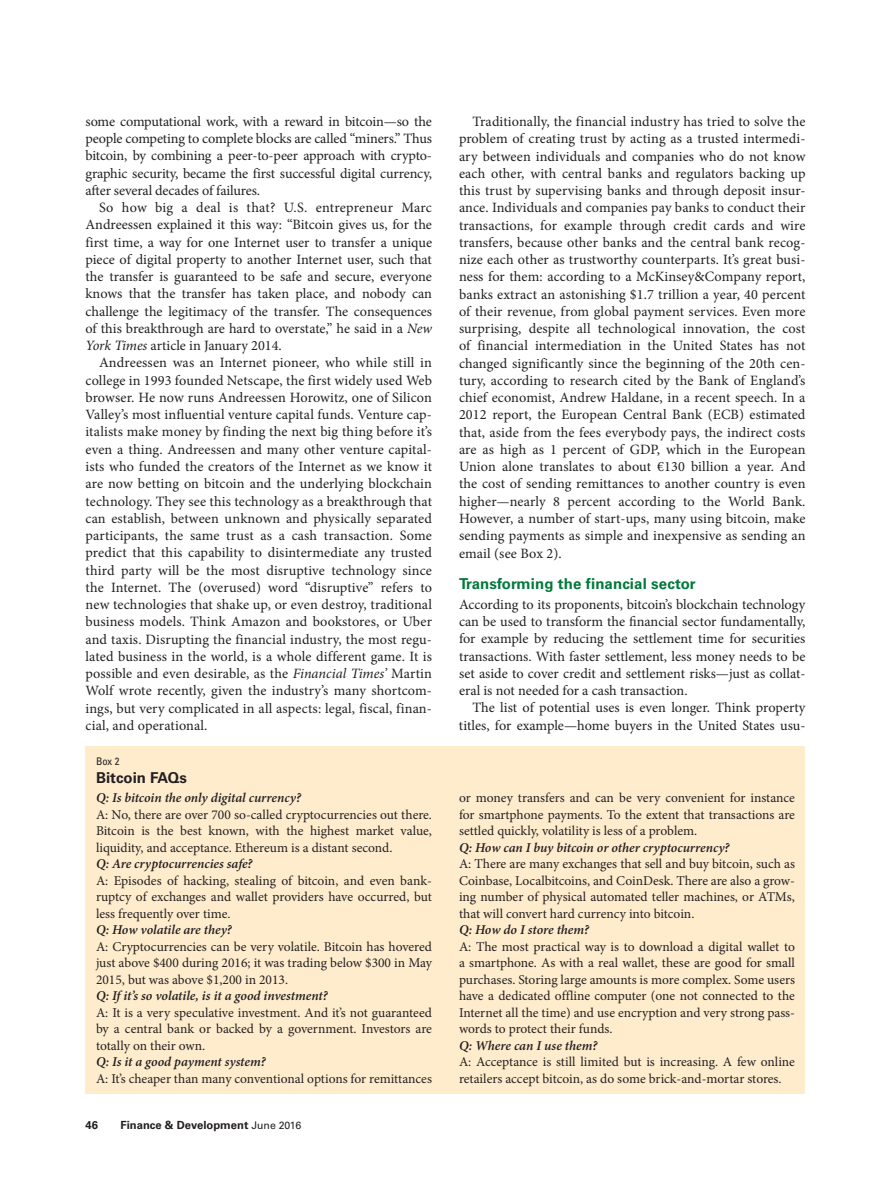
<style>
.page{position:relative;width:891px;height:1188px;background:#fff}
.page>*{position:absolute;margin:0;border:0;box-sizing:border-box;transform-origin:0 0}
.t1{font:700 15px "Univers LT Std";letter-spacing:.01em;color:#00793a}
.t2{font:700 15px "Univers LT Std";color:#231f20}
.t3{font:14.25px/17.2px "Minion Pro";color:#231f20;text-align:justify}
.t4{font:13.5px/16.5px "Minion Pro";letter-spacing:-.005em;color:#231f20;text-align:justify}
.t5{font:italic 600 13.5px "Minion Pro";letter-spacing:-.005em;color:#231f20}
.t6{font:700 11.25px "Univers LT Std";color:#231f20}
.t7{font:condensed 10.5px "Univers LT Std";color:#231f20}
.s1{font-style:italic}
.s2{font-weight:400;font-size:10.5px}
</style>
<div class="page">
<div style="left:86px;top:747px;width:720px;height:347px;background:#feeccd"></div>
<p class="t3" style="left:86px;top:113px;width:348px">some computational work, with a reward in bitcoin—so the people competing to complete blocks are called “miners.” Thus bitcoin, by combining a peer-to-peer approach with crypto&shy;graphic security, became the first successful digital currency, after several decades of failures.</p>
<p class="t3" style="left:86px;top:199px;width:348px;text-indent:13px">So how big a deal is that? U.S. entrepreneur Marc Andreessen explained it this way: “Bitcoin gives us, for the first time, a way for one Internet user to transfer a unique piece of digital property to another Internet user, such that the transfer is guaranteed to be safe and secure, everyone knows that the transfer has taken place, and nobody can challenge the legitimacy of the transfer. The consequences of this breakthrough are hard to overstate,” he said in a <span class="s1">New York Times</span> article in January 2014.</p>
<p class="t3" style="left:86px;top:354px;width:348px;text-indent:13px">Andreessen was an Internet pioneer, who while still in college in 1993 founded Netscape, the first widely used Web browser. He now runs Andreessen Horowitz, one of Silicon Valley’s most influential venture capital funds. Venture cap&shy;italists make money by finding the next big thing before it’s even a thing. Andreessen and many other venture capital&shy;ists who funded the creators of the Internet as we know it are now betting on bitcoin and the underlying blockchain technology. They see this technology as a breakthrough that can establish, between unknown and physically separated participants, the same trust as a cash transaction. Some predict that this capability to disintermediate any trusted third party will be the most disruptive technology since the Internet. The (overused) word “disruptive” refers to new technologies that shake up, or even destroy, traditional business models. Think Amazon and bookstores, or Uber and taxis. Disrupting the financial industry, the most regu&shy;lated business in the world, is a whole different game. It is possible and even desirable, as the <span class="s1">Financial Times’</span> Martin Wolf wrote recently, given the industry’s many shortcom&shy;ings, but very complicated in all aspects: legal, fiscal, finan&shy;cial, and operational.</p>
<p class="t7" style="left:96px;top:754px;width:25px">Box 2</p>
<p class="t2" style="left:96px;top:769px;width:93px">Bitcoin FAQs</p>
<p class="t5" style="left:96px;top:788px;width:206px">Q: Is bitcoin the only digital currency?</p>
<p class="t4" style="left:96px;top:806px;width:338px">A: No, there are over 700 so-called cryptocurrencies out there.<br>Bitcoin is the best known, with the highest market value, liquidity, and acceptance. Ethereum is a distant second.</p>
<p class="t5" style="left:96px;top:854px;width:158px">Q: Are cryptocurrencies safe?</p>
<p class="t4" style="left:96px;top:872px;width:337px">A: Episodes of hacking, stealing of bitcoin, and even bank&shy;ruptcy of exchanges and wallet providers have occurred, but less frequently over time.</p>
<p class="t5" style="left:96px;top:920px;width:137px">Q: How volatile are they?</p>
<p class="t4" style="left:96px;top:938px;width:338px">A: Cryptocurrencies can be very volatile. Bitcoin has hovered just above $400 during 2016; it was trading below $300 in May 2015, but was above $1,200 in 2013.</p>
<p class="t5" style="left:96px;top:986px;width:233px">Q: If it’s so volatile, is it a good investment?</p>
<p class="t4" style="left:96px;top:1004px;width:338px">A: It is a very speculative investment. And it’s not guaranteed by a central bank or backed by a government. Investors are totally on their own.</p>
<p class="t5" style="left:96px;top:1052px;width:171px">Q: Is it a good payment system?</p>
<p class="t4" style="left:96px;top:1070px;width:338px">A: It’s cheaper than many conventional options for remittances</p>
<p class="t6" style="left:86px;top:1118px;width:14px">46</p>
<p class="t6" style="left:121px;top:1118px;width:182px">Finance &amp; Development <span class="s2">June 2016</span></p>
<p class="t3" style="left:459px;top:113px;width:348px;text-indent:13px">Traditionally, the financial industry has tried to solve the problem of creating trust by acting as a trusted intermedi&shy;ary between individuals and companies who do not know each other, with central banks and regulators backing up this trust by supervising banks and through deposit insur&shy;ance. Individuals and companies pay banks to conduct their transactions, for example through credit cards and wire transfers, because other banks and the central bank recog&shy;nize each other as trustworthy counterparts. It’s great busi&shy;ness for them: according to a McKinsey&amp;Company report, banks extract an astonishing $1.7 trillion a year, 40 percent of their revenue, from global payment services. Even more surprising, despite all technological innovation, the cost of financial intermediation in the United States has not changed significantly since the beginning of the 20th cen&shy;tury, according to research cited by the Bank of England’s chief economist, Andrew Haldane, in a recent speech. In a 2012 report, the European Central Bank (ECB) estimated that, aside from the fees everybody pays, the indirect costs are as high as 1 percent of GDP, which in the European Union alone translates to about €130 billion a year. And the cost of sending remittances to another country is even higher—nearly 8 percent according to the World Bank.<br>However, a number of start-ups, many using bitcoin, make sending payments as simple and inexpensive as sending an email (see Box 2).</p>
<p class="t1" style="left:459px;top:575px;width:238px">Transforming the financial sector</p>
<p class="t3" style="left:459px;top:596px;width:348px">According to its proponents, bitcoin’s blockchain technology can be used to transform the financial sector fundamentally, for example by reducing the settlement time for securities transactions. With faster settlement, less money needs to be set aside to cover credit and settlement risks—just as collat&shy;eral is not needed for a cash transaction.</p>
<p class="t3" style="left:459px;top:699px;width:348px;text-align:right">The list of potential uses is even longer. Think property titles, for example—home buyers in the United States usu-</p>
<p class="t4" style="left:459px;top:790px;width:338px">or money transfers and can be very convenient for instance for smartphone payments. To the extent that transactions are settled quickly, volatility is less of a problem.</p>
<p class="t5" style="left:459px;top:838px;width:272px">Q: How can I buy bitcoin or other cryptocurrency?</p>
<p class="t4" style="left:459px;top:856px;width:338px">A: There are many exchanges that sell and buy bitcoin, such as Coinbase, Localbitcoins, and CoinDesk. There are also a grow&shy;ing number of physical automated teller machines, or ATMs, that will convert hard currency into bitcoin.</p>
<p class="t5" style="left:459px;top:920px;width:132px">Q: How do I store them?</p>
<p class="t4" style="left:459px;top:938px;width:338px">A: The most practical way is to download a digital wallet to a smartphone. As with a real wallet, these are good for small purchases. Storing large amounts is more complex. Some users have a dedicated offline computer (one not connected to the Internet all the time) and use encryption and very strong pass&shy;words to protect their funds.</p>
<p class="t5" style="left:459px;top:1036px;width:140px">Q: Where can I use them?</p>
<p class="t4" style="left:459px;top:1054px;width:338px">A: Acceptance is still limited but is increasing. A few online retailers accept bitcoin, as do some brick-and-mortar stores.</p>
</div>
